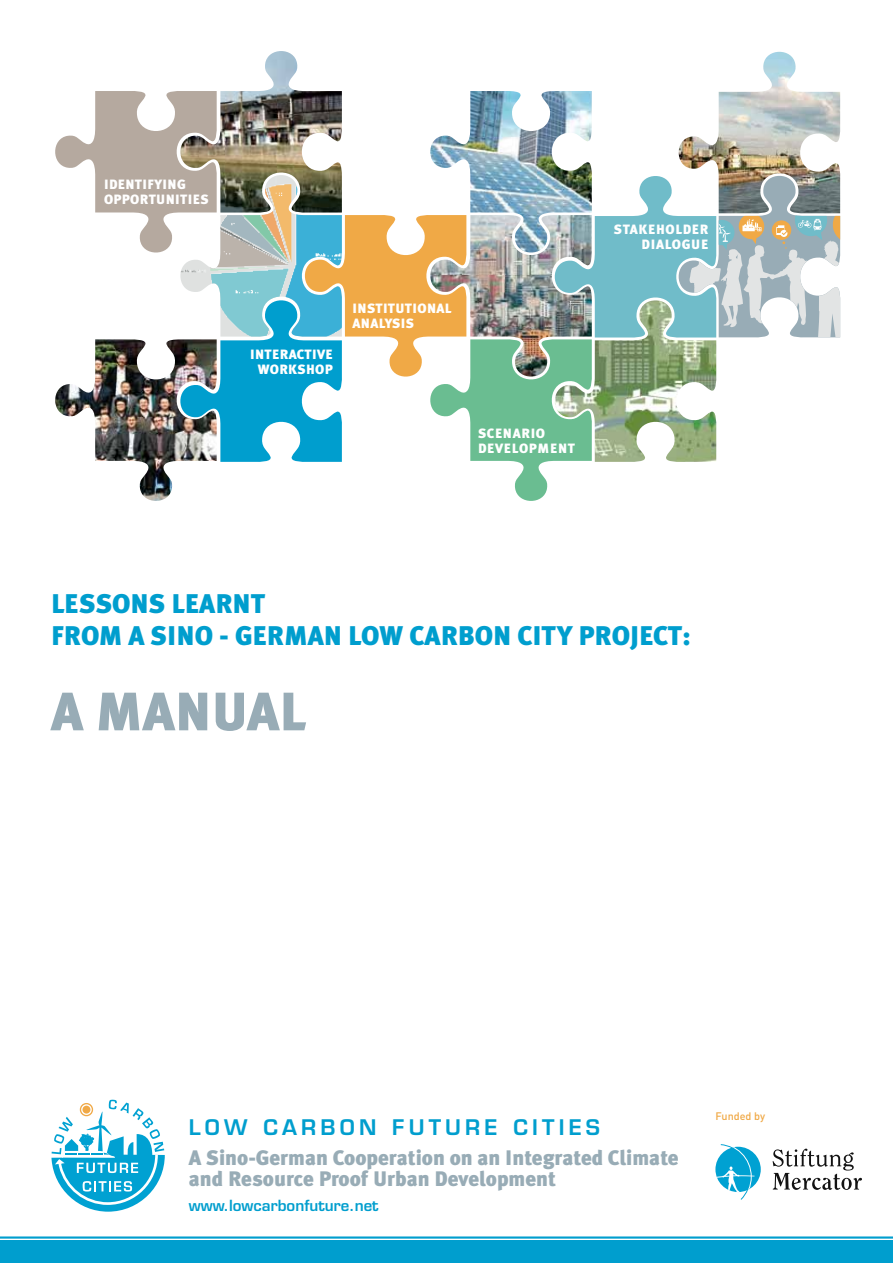
<style>
.page{position:relative;width:893px;height:1263px;background:#fff}
.page>*{position:absolute;margin:0;border:0;box-sizing:border-box;transform-origin:0 0}
.t1{font:900 54px "Meta Plus";color:#98acb6}
.t2{font:900 27px/32.4px "Meta Plus";color:#009ece}
.t3{font:900 21px/21px "Meta Plus";color:#98acb6}
.t4{font:600 21px "Eurostile LT Std";letter-spacing:.2em;color:#009ece}
.t5{font:600 15px "Eurostile LT Std";color:#009ece}
.t6{font:900 13.5px/15px "Meta Plus";letter-spacing:.025em;color:#fff}
.t7{font:900 13.5px/15px "Meta Plus";letter-spacing:.05em;color:#fff}
.t8{font:500 10.8px "DIN Pro";color:#f0a946}
</style>
<div class="page">
<hr style="left:0;top:1236px;width:893px;height:2px;background:#009ece">
<div style="left:0;top:1241px;width:893px;height:22px;background:#009ece"></div>
<div style="left:715px;top:1147px;width:46px;height:45px;background:#00a1d2;border-radius:50%"></div>
<svg style="left:715px;top:1144px;width:40px;height:55px"></svg>
<svg style="left:773px;top:1148px;width:89px;height:42px"></svg>
<svg style="left:51px;top:1100px;width:114px;height:112px"></svg>
<img style="left:262px;top:51px;width:40px;height:40px">
<img style="left:763px;top:52px;width:33px;height:39px">
<img style="left:55px;top:91px;width:786px;height:410px">
<p class="t6" style="left:104px;top:176px;width:106px">IDENTIFYING<br>OPPORTUNITIES</p>
<p class="t6" style="left:250px;top:347px;width:84px;text-align:center">INTERACTIVE<br>WORKSHOP</p>
<p class="t6" style="left:353px;top:301px;width:100px">INSTITUTIONAL<br>ANALYSIS</p>
<p class="t7" style="left:478px;top:426px;width:99px">SCENARIO<br>DEVELOPMENT</p>
<p class="t7" style="left:614px;top:222px;width:96px;text-align:right">STAKEHOLDER<br>DIALOGUE</p>
<p class="t2" style="left:51px;top:587px;width:236px">Lessons Learnt from a Si no - Germa</p>
<p class="t2" style="left:324px;top:619px;width:368px">n Low Car bon City Project:</p>
<h1 class="t1" style="left:51px;top:680px;width:256px">A Manual</h1>
<p class="t4" style="left:189px;top:1114px;width:413px">Low Carbon Future Cities</p>
<p class="t3" style="left:189px;top:1147px;width:491px">A Sino-German Cooperation on an Integrated Climate and Resource Proof Urban Development</p>
<p class="t5" style="left:189px;top:1196px;width:191px">www.lowcarbonfuture.net</p>
<p class="t8" style="left:716px;top:1108px;width:51px">Funded by</p>
</div>
